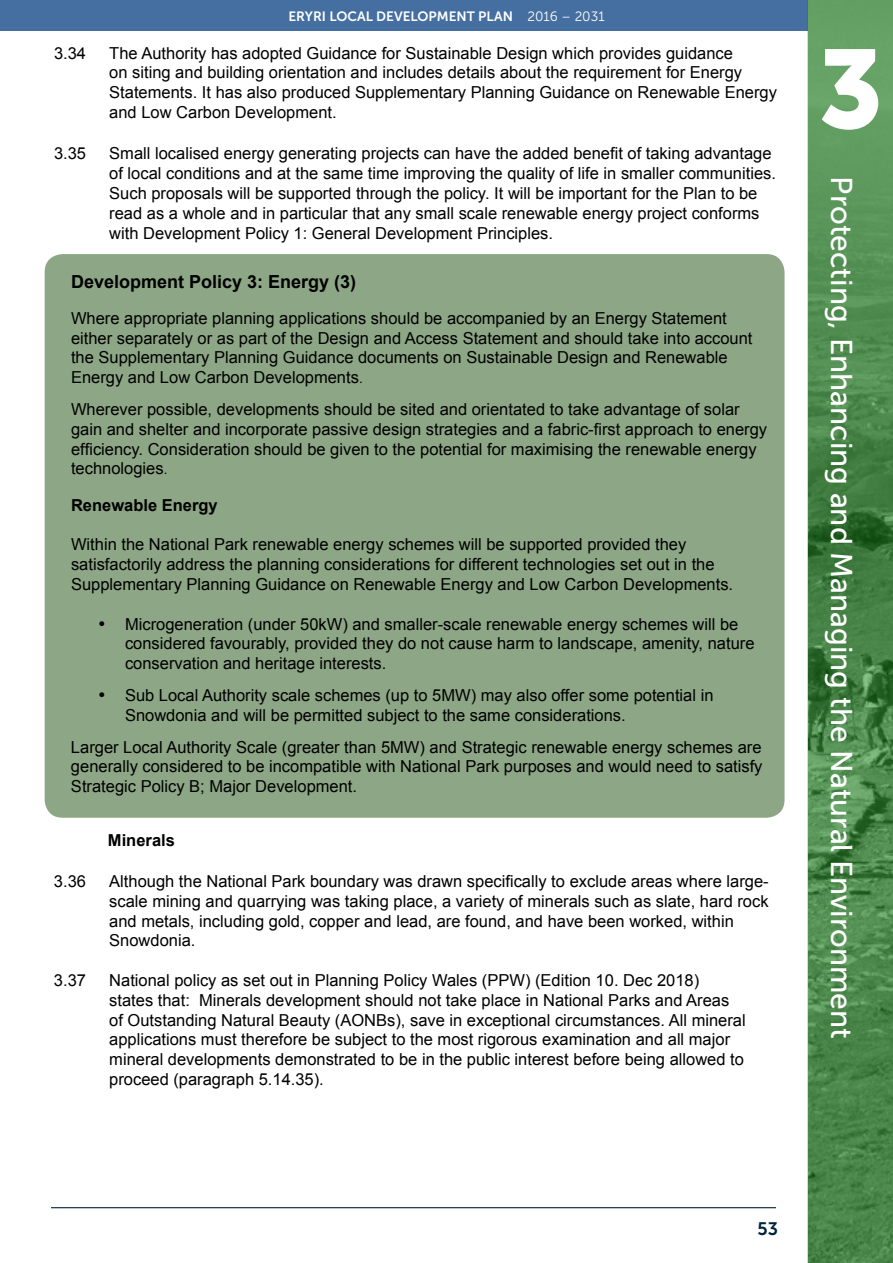
<style>
.page{position:relative;width:893px;height:1263px;background:#fff}
.page>*{position:absolute;margin:0;border:0;box-sizing:border-box;transform-origin:0 0}
.t1{font:111px "Museo Sans 900";color:#fff}
.t2{font:30px "Museo Sans 500";color:#fff}
.t3{font:700 18px "Arial";color:#000}
.t4{font:18px "Museo Sans 700";color:#002539}
.t5{font:16.5px/19.8px "Arial";color:#000}
.t6{font:700 16.5px "Arial";color:#000}
.t7{font:13.5px "Museo Sans 700";color:#fff}
.s1{font-family:"Museo Sans 300"}
.s2{font-size:13.5px}
</style>
<div class="page">
<div style="left:0;top:0;width:810px;height:31px;background:#456fa0"></div>
<svg style="left:808px;top:0;width:85px;height:1263px;background:#4d8a4d"></svg>
<hr style="left:51px;top:1207px;width:725px;height:1px;background:#002539">
<div style="left:45px;top:254px;width:739px;height:564px;background:#8da685;border-radius:18px"></div>
<p class="t7" style="left:288px;top:9px;width:318px">ERYRI LOCAL DEVELOPMENT PLAN <span class="s1">2016 – 2031</span></p>
<p class="t5" style="left:54px;top:43px;width:34px">3.34</p>
<p class="t5" style="left:109px;top:43px;width:669px">The Authority has adopted Guidance for Sustainable Design which provides guidance<br>on siting and building orientation and includes details about the requirement for Energy Statements. It has also produced Supplementary Planning Guidance on Renewable Energy and Low Carbon Development.</p>
<p class="t5" style="left:54px;top:144px;width:34px">3.35</p>
<p class="t5" style="left:109px;top:144px;width:668px">Small localised energy generating projects can have the added benefit of taking advantage of local conditions and at the same time improving the quality of life in smaller communities.<br>Such proposals will be supported through the policy. It will be important for the Plan to be read as a whole and in particular that any small scale renewable energy project conforms with Development Policy 1: General Development Principles.</p>
<p class="t3" style="left:71px;top:269px;width:287px">Development Policy 3: Energy (3)</p>
<p class="t5" style="left:71px;top:308px;width:683px">Where appropriate planning applications should be accompanied by an Energy Statement either separately or as part of the Design and Access Statement and should take into account the Supplementary Planning Guidance documents on Sustainable Design and Renewable Energy and Low Carbon Developments<span class="s2">.</span></p>
<p class="t5" style="left:71px;top:399px;width:698px">Wherever possible, developments should be sited and orientated to take advantage of solar gain and shelter and incorporate passive design strategies and a fabric-first approach to energy efficiency. Consideration should be given to the potential for maximising the renewable energy technologies<span class="s2">.</span></p>
<p class="t6" style="left:71px;top:494px;width:148px">Renewable Energy</p>
<p class="t5" style="left:71px;top:535px;width:664px">Within the National Park renewable energy schemes will be supported provided they satisfactorily address the planning considerations for different technologies set out in the<br>Supplementary Planning Guidance on Renewable Energy and Low Carbon Developments.</p>
<p class="t5" style="left:125px;top:614px;width:631px;text-indent:-27px">• Microgeneration (under 50kW) and smaller-scale renewable energy schemes will be considered favourably, provided they do not cause harm to landscape, amenity, nature conservation and heritage interests.</p>
<p class="t5" style="left:125px;top:685px;width:590px;text-indent:-27px">• Sub Local Authority scale schemes (up to 5MW) may also offer some potential in<br>Snowdonia and will be permitted subject to the same considerations.</p>
<p class="t5" style="left:71px;top:737px;width:693px;text-align:justify">Larger Local Authority Scale (greater than 5MW) and Strategic renewable energy schemes are generally considered to be incompatible with National Park purposes and would need to satisfy Strategic Policy B; Major Development.</p>
<p class="t6" style="left:108px;top:829px;width:68px">Minerals</p>
<p class="t5" style="left:54px;top:871px;width:34px">3.36</p>
<p class="t5" style="left:109px;top:871px;width:661px">Although the National Park boundary was drawn specifically to exclude areas where large&shy;scale mining and quarrying was taking place, a variety of minerals such as slate, hard rock and metals, including gold, copper and lead, are found, and have been worked, within Snowdonia.</p>
<p class="t5" style="left:54px;top:970px;width:34px">3.37</p>
<p class="t5" style="left:109px;top:970px;width:638px">National policy as set out in Planning Policy Wales (PPW) (Edition 10. Dec 2018) states that: Minerals development should not take place in National Parks and Areas of Outstanding Natural Beauty (AONBs), save in exceptional circumstances. All mineral applications must therefore be subject to the most rigorous examination and all major mineral developments demonstrated to be in the public interest before being allowed to proceed (paragraph 5.14.35).</p>
<h1 class="t1" style="left:818px;top:27px;width:67px">3</h1>
<h2 class="t2" style="left:858px;top:176px;width:864px;rotate:90deg">Protecting, Enhancing and Managing the Natural Environment</h2>
<p class="t4" style="left:758px;top:1219px;width:22px">53</p>
</div>
